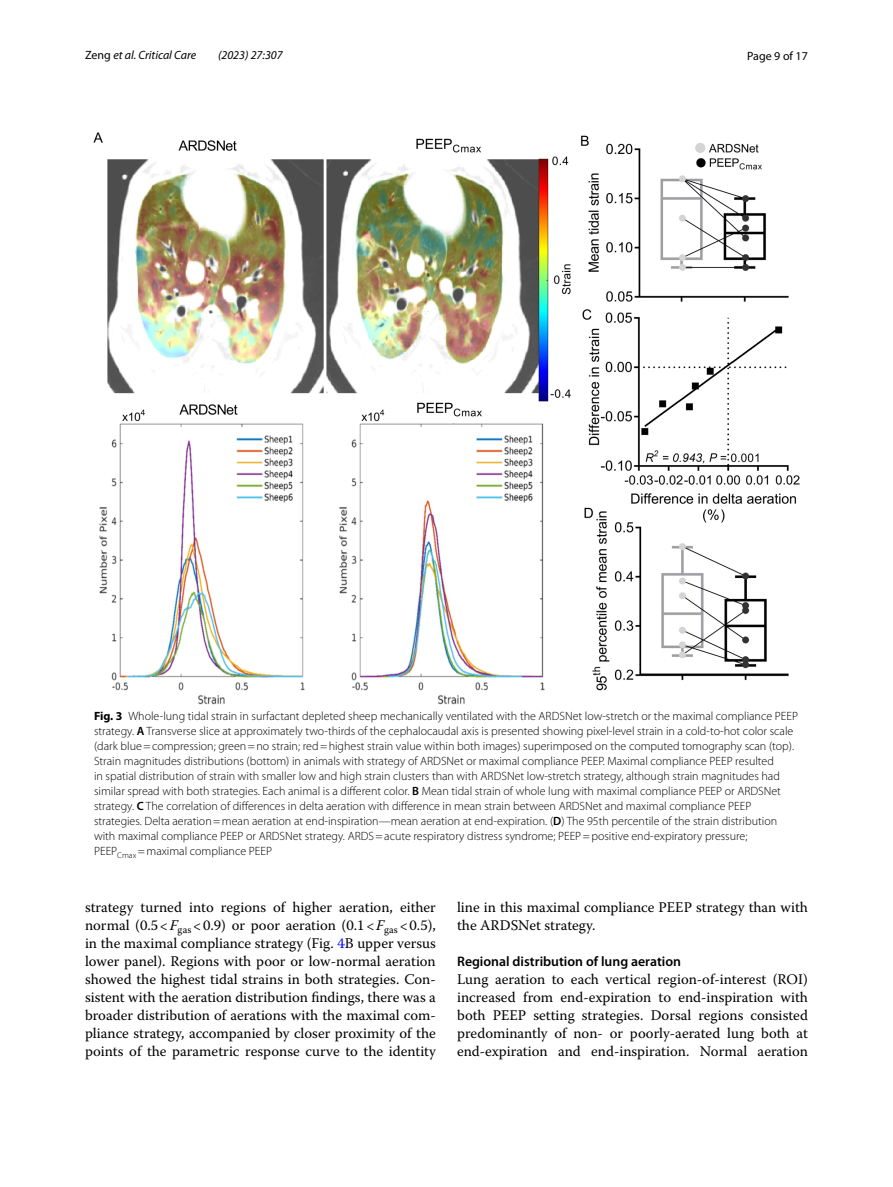
<style>
.page{position:relative;width:893px;height:1187px;background:#fff}
.page>*{position:absolute;margin:0;border:0;box-sizing:border-box;transform-origin:0 0}
.t1{font:14.7px/18px "Warnock Pro";color:#000;text-align:justify}
.t2{font:600 13.8px "Myriad Pro";color:#000}
.t3{font:300 12px/15px "Myriad Pro";color:#000}
.t4{font:italic 12px "Myriad Pro";color:#000}
.t5{font:12px "Myriad Pro";color:#000}
.s1{font-style:normal}
.s2{font-weight:700}
.s3{font-weight:600}
.s4{font-style:italic}
.s5{color:#00f}
</style>
<div class="page">
<img style="left:94px;top:133px;width:705px;height:571px">
<p class="t4" style="left:85px;top:48px;width:113px"><span class="s1">Zeng</span> et al. Critical Care</p>
<p class="t4" style="left:218px;top:48px;width:66px">(2023) 27:307</p>
<p class="t5" style="left:747px;top:48px;width:62px">Page 9 of 17</p>
<p class="t3" style="left:94px;top:708px;width:706px"><span class="s2">Fig. 3</span> Whole-lung tidal strain in surfactant depleted sheep mechanically ventilated with the ARDSNet low-stretch or the maximal compliance PEEP strategy. <span class="s3">A</span> Transverse slice at approximately two-thirds of the cephalocaudal axis is presented showing pixel-level strain in a cold-to-hot color scale (dark blue=compression; green=no strain; red=highest strain value within both images) superimposed on the computed tomography scan (top).<br>Strain magnitudes distributions (bottom) in animals with strategy of ARDSNet or maximal compliance PEEP. Maximal compliance PEEP resulted<br>in spatial distribution of strain with smaller low and high strain clusters than with ARDSNet low-stretch strategy, although strain magnitudes had similar spread with both strategies. Each animal is a different color. <span class="s3">B</span> Mean tidal strain of whole lung with maximal compliance PEEP or ARDSNet strategy. <span class="s3">C</span> The correlation of differences in delta aeration with difference in mean strain between ARDSNet and maximal compliance PEEP strategies. Delta aeration=mean aeration at end-inspiration—mean aeration at end-expiration. (<span class="s3">D</span>) The 95th percentile of the strain distribution with maximal compliance PEEP or ARDSNet strategy. ARDS=acute respiratory distress syndrome; PEEP=positive end-expiratory pressure;<br>PEEP<sub>Cmax</sub> =maximal compliance PEEP</p>
<p class="t1" style="left:85px;top:897px;width:352px">strategy turned into regions of higher aeration, either normal (0.5&lt;<span class="s4">F</span><sub>gas</sub> &lt;0.9) or poor aeration (0.1&lt;<span class="s4">F</span><sub>gas</sub> &lt;0.5), in the maximal compliance strategy (Fig. <span class="s5">4</span>B upper versus lower panel). Regions with poor or low-normal aeration showed the highest tidal strains in both strategies. Con&shy;sistent with the aeration distribution findings, there was a broader distribution of aerations with the maximal com&shy;pliance strategy, accompanied by closer proximity of the points of the parametric response curve to the identity</p>
<p class="t1" style="left:457px;top:897px;width:352px">line in this maximal compliance PEEP strategy than with the ARDSNet strategy.</p>
<p class="t2" style="left:457px;top:952px;width:225px">Regional distribution of lung aeration</p>
<p class="t1" style="left:457px;top:969px;width:352px">Lung aeration to each vertical region-of-interest (ROI) increased from end-expiration to end-inspiration with both PEEP setting strategies. Dorsal regions consisted predominantly of non- or poorly-aerated lung both at end-expiration and end-inspiration. Normal aeration</p>
</div>
